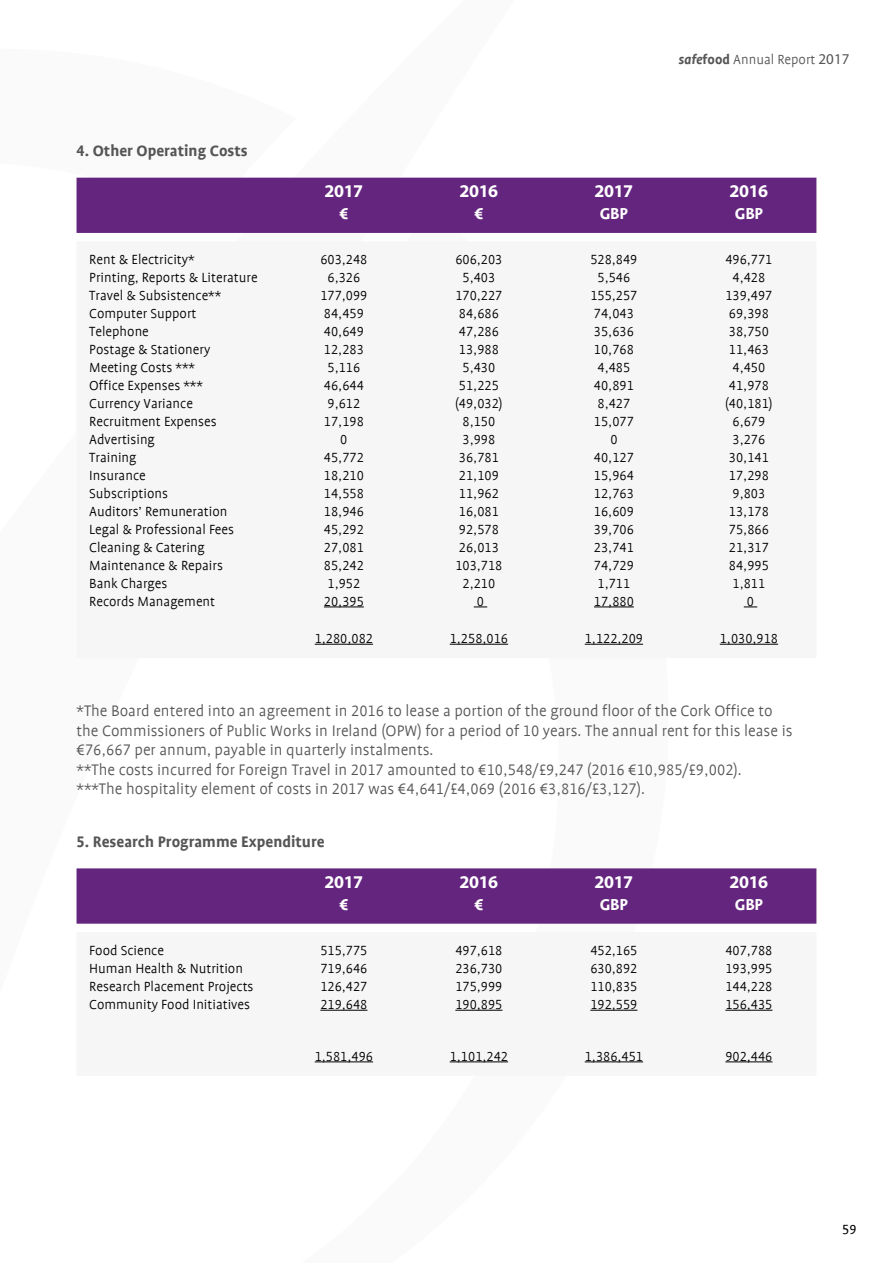
<style>
.page{position:relative;width:893px;height:1263px;background:#fff}
.page>*{position:absolute;margin:0;border:0;box-sizing:border-box;transform-origin:0 0}
.t1{font:700 18px "Myriad Pro";letter-spacing:-.025em;color:#fff}
.t2{font:700 18px "Profile";color:#fff}
.t3{font:300 17.25px/19.5px "Profile";color:#555}
.t4{font:700 17.25px "Profile";color:#555}
.t5{font:300 15px/18px "Profile NO";color:#000;text-align:center}
.t6{font:300 15px/18px "Profile";color:#000}
.t7{font:300 15px "Profile";color:#555}
.t8{font:15px "Profile NO";color:#000}
.s1{font-family:"Profile NO"}
.s2{font-weight:700;font-style:italic}
.s3{font-weight:700}
.s4{font-family:"Myriad Pro";font-weight:400}
</style>
<div class="page">
<div style="left:77px;top:178px;width:739px;height:55px;background:#64257e"></div>
<hr style="left:324px;top:606px;width:40px;height:1px;background:#000">
<svg style="left:474px;top:606px;width:13px;height:1px"></svg>
<hr style="left:594px;top:606px;width:40px;height:1px;background:#000">
<svg style="left:744px;top:606px;width:13px;height:1px"></svg>
<hr style="left:315px;top:644px;width:58px;height:1px;background:#000">
<hr style="left:450px;top:644px;width:58px;height:1px;background:#000">
<hr style="left:585px;top:644px;width:58px;height:1px;background:#000">
<hr style="left:720px;top:644px;width:58px;height:1px;background:#000">
<div style="left:77px;top:868px;width:739px;height:56px;background:#64257e"></div>
<div style="left:314px;top:1009px;width:459px;height:54px;background:#f6f6f6"></div>
<hr style="left:320px;top:1010px;width:47px;height:1px;background:#000">
<hr style="left:455px;top:1010px;width:47px;height:1px;background:#000">
<hr style="left:590px;top:1010px;width:47px;height:1px;background:#000">
<hr style="left:725px;top:1010px;width:47px;height:1px;background:#000">
<hr style="left:315px;top:1061px;width:58px;height:1px;background:#000">
<hr style="left:450px;top:1061px;width:58px;height:1px;background:#000">
<hr style="left:585px;top:1061px;width:58px;height:1px;background:#000">
<hr style="left:725px;top:1061px;width:47px;height:1px;background:#000">
<p class="t4" style="left:77px;top:142px;width:173px"><span class="s1">4</span>. Other Operating Costs</p>
<p class="t1" style="left:325px;top:179px;width:40px">2017</p>
<p class="t2" style="left:339px;top:204px;width:11px">¤</p>
<p class="t1" style="left:460px;top:179px;width:40px">2016</p>
<p class="t2" style="left:474px;top:204px;width:11px">¤</p>
<p class="t7" style="left:678px;top:52px;width:172px"><span class="s2">safe</span><span class="s3">food</span> Annual Report <span class="s4">2017</span></p>
<p class="t1" style="left:595px;top:179px;width:40px">2017</p>
<p class="t2" style="left:600px;top:204px;width:30px">GBP</p>
<p class="t1" style="left:730px;top:179px;width:40px">2016</p>
<p class="t2" style="left:735px;top:204px;width:30px">GBP</p>
<p class="t6" style="left:89px;top:251px;width:170px">Rent &amp; Electricity*<br>Printing, Reports &amp; Literature<br>Travel &amp; Subsistence**<br>Computer Support<br>Telephone<br>Postage &amp; Stationery<br>Meeting Costs ***<br>Office Expenses ***<br>Currency Variance<br>Recruitment Expenses<br>Advertising<br>Training<br>Insurance<br>Subscriptions<br>Auditors’ Remuneration<br>Legal &amp; Professional Fees<br>Cleaning &amp; Catering<br>Maintenance &amp; Repairs<br>Bank Charges<br>Records Management</p>
<p class="t5" style="left:320px;top:251px;width:49px">603,248<br>6,326<br>177,099<br>84,459<br>40,649<br>12,283<br>5,116<br>46,644<br>9,612<br>17,198<br>0<br>45,772<br>18,210<br>14,558<br>18,946<br>45,292<br>27,081<br>85,242<br>1,952<br>20,395</p>
<p class="t5" style="left:455px;top:251px;width:49px">606,203<br>5,403<br>170,227<br>84,686<br>47,286<br>13,988<br>5,430<br>51,225 (49,032)<br>8,150<br>3,998<br>36,781<br>21,109<br>11,962<br>16,081<br>92,578<br>26,013<br>103,718<br>2,210<br>0</p>
<p class="t5" style="left:590px;top:251px;width:49px">528,849<br>5,546<br>155,257<br>74,043<br>35,636<br>10,768<br>4,485<br>40,891<br>8,427<br>15,077<br>0<br>40,127<br>15,964<br>12,763<br>16,609<br>39,706<br>23,741<br>74,729<br>1,711<br>17,880</p>
<p class="t5" style="left:725px;top:251px;width:49px">496,771<br>4,428<br>139,497<br>69,398<br>38,750<br>11,463<br>4,450<br>41,978 (40,181)<br>6,679<br>3,276<br>30,141<br>17,298<br>9,803<br>13,178<br>75,866<br>21,317<br>84,995<br>1,811<br>0</p>
<p class="t5" style="left:315px;top:630px;width:60px">1,280,082</p>
<p class="t5" style="left:450px;top:630px;width:60px">1,258,016</p>
<p class="t5" style="left:585px;top:630px;width:60px">1,122,209</p>
<p class="t5" style="left:720px;top:630px;width:60px">1,030,918</p>
<p class="t3" style="left:77px;top:701px;width:717px">*The Board entered into an agreement in <span class="s1">2016</span> to lease a portion of the ground floor of the Cork Office to the Commissioners of Public Works in Ireland (OPW) for a period of <span class="s1">10</span> years. The annual rent for this lease is ¤<span class="s1">76,667</span> per annum, payable in quarterly instalments.<br>**The costs incurred for Foreign Travel in <span class="s1">2017</span> amounted to ¤<span class="s1">10,548</span>/£<span class="s1">9,247</span> (<span class="s1">2016</span> ¤<span class="s1">10,985</span>/£<span class="s1">9,002</span>).<br>***The hospitality element of costs in <span class="s1">2017</span> was ¤<span class="s1">4,641</span>/£<span class="s1">4,069</span> (<span class="s1">2016</span> ¤<span class="s1">3,816</span>/£<span class="s1">3,127</span>).</p>
<p class="t4" style="left:77px;top:832px;width:250px"><span class="s1">5</span>. Research Programme Expenditure</p>
<p class="t1" style="left:325px;top:870px;width:40px">2017</p>
<p class="t2" style="left:339px;top:894px;width:11px">¤</p>
<p class="t1" style="left:460px;top:870px;width:40px">2016</p>
<p class="t2" style="left:474px;top:894px;width:11px">¤</p>
<p class="t1" style="left:595px;top:870px;width:40px">2017</p>
<p class="t2" style="left:600px;top:894px;width:30px">GBP</p>
<p class="t1" style="left:730px;top:870px;width:40px">2016</p>
<p class="t2" style="left:735px;top:894px;width:30px">GBP</p>
<p class="t6" style="left:89px;top:942px;width:166px">Food Science<br>Human Health &amp; Nutrition<br>Research Placement Projects<br>Community Food Initiatives</p>
<p class="t5" style="left:320px;top:942px;width:49px;text-align:justify">515,775<br>719,646<br>126,427<br>219,648</p>
<p class="t5" style="left:455px;top:942px;width:49px;text-align:justify">497,618<br>236,730<br>175,999<br>190,895</p>
<p class="t5" style="left:590px;top:942px;width:49px;text-align:justify">452,165<br>630,892<br>110,835<br>192,559</p>
<p class="t5" style="left:725px;top:942px;width:49px;text-align:justify">407,788<br>193,995<br>144,228<br>156,435</p>
<p class="t5" style="left:315px;top:1048px;width:60px">1,581,496</p>
<p class="t5" style="left:450px;top:1048px;width:60px">1,101,242</p>
<p class="t5" style="left:585px;top:1048px;width:60px">1,386,451</p>
<p class="t5" style="left:725px;top:1048px;width:49px">902,446</p>
<p class="t8" style="left:842px;top:1222px;width:16px">59</p>
</div>
